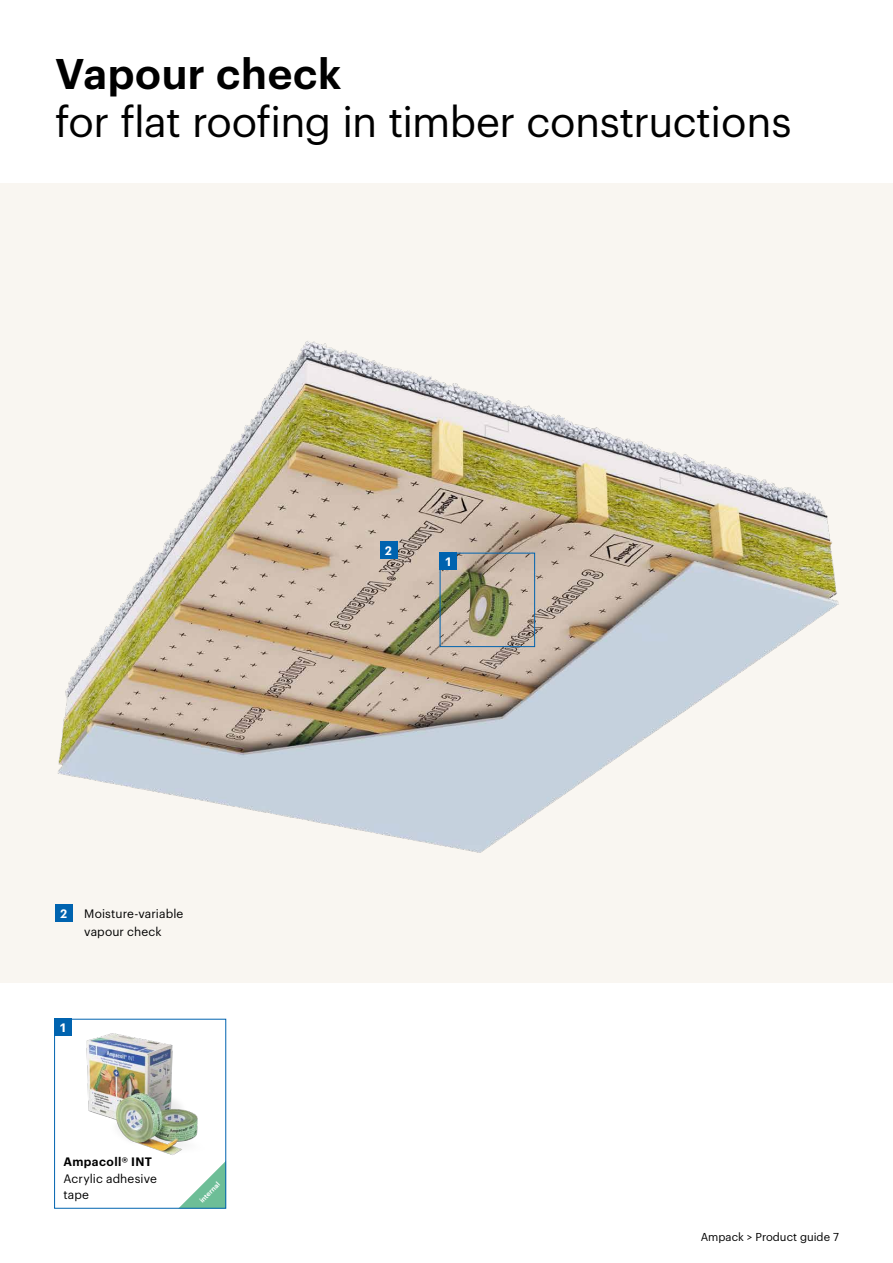
<style>
.page{position:relative;width:893px;height:1263px;background:#fff}
.page>*{position:absolute;margin:0;border:0;box-sizing:border-box;transform-origin:0 0}
.t1{font:42px "Graphik";letter-spacing:-.01em;color:#000}
.t2{font:600 42px "Graphik";letter-spacing:.015em;color:#000}
.t3{font:12px/18px "Graphik";letter-spacing:.01em;color:#000}
.t4{font:600 12px "Graphik";letter-spacing:.035em;color:#000}
.t5{font:600 12px "Graphik";color:#fff}
.t6{font:11.25px "Graphik";color:#000}
.t7{font:600 6.9px "Graphik";color:#fff}
</style>
<div class="page">
<div style="left:0;top:184px;width:893px;height:799px;background:#f9f6f1"></div>
<img style="left:58px;top:341px;width:781px;height:512px">
<svg style="left:181px;top:1163px;width:43px;height:43px"></svg>
<div style="left:55px;top:905px;width:17px;height:17px;background:#0063af"></div>
<div style="left:380px;top:541px;width:17px;height:17px;background:#0063af"></div>
<img style="left:54px;top:1018px;width:173px;height:141px">
<div style="left:440px;top:553px;width:17px;height:17px;background:#0063af"></div>
<div style="left:440px;top:553px;width:95px;height:94px;border:1px solid #0063af"></div>
<h1 class="t2" style="left:55px;top:42px;width:288px">Vapour check</h1>
<h1 class="t1" style="left:55px;top:91px;width:738px">for flat roofing in timber constructions</h1>
<p class="t5" style="left:60px;top:904px;width:9px">2</p>
<p class="t3" style="left:84px;top:904px;width:101px">Moisture-variable vapour check</p>
<p class="t5" style="left:59px;top:1019px;width:9px">1</p>
<p class="t4" style="left:63px;top:1153px;width:90px">Ampacoll® INT</p>
<p class="t3" style="left:63px;top:1169px;width:95px;line-height:16.5px">Acrylic adhesive tape</p>
<p class="t7" style="left:197px;top:1197px;width:27px;rotate:-45deg">internal</p>
<p class="t5" style="left:385px;top:541px;width:9px">2</p>
<p class="t5" style="left:445px;top:553px;width:9px">1</p>
<p class="t6" style="left:701px;top:1228px;width:140px">Ampack &gt; Product guide 7</p>
</div>
